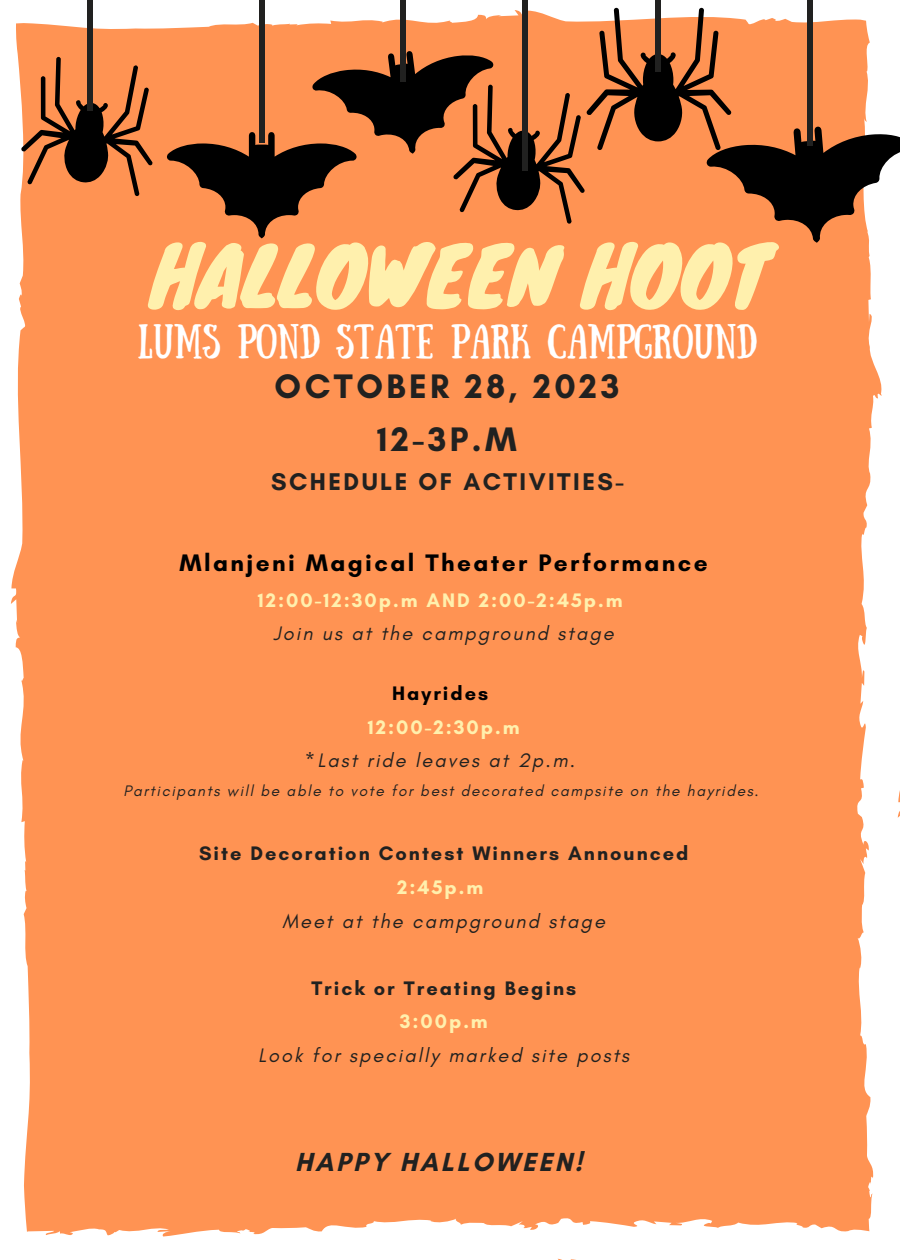
<style>
.page{position:relative;width:900px;height:1260px;background:#ff9353}
.page>*{position:absolute;margin:0;border:0;box-sizing:border-box;transform-origin:0 0}
.t1{font:78.75px "Knewave";color:#fff0ad}
.t2{font:700 34.75px "Glacial Indifference";letter-spacing:.1em;color:#212120}
.t3{font:34.5px "Sunday";color:#fff}
.t4{font:700 26.5px "Glacial Indifference";letter-spacing:.1em;color:#212120}
.t5{font:700 24.75px "Glacial Indifference";letter-spacing:.1em;color:#212120}
.t6{font:700 24.25px "Glacial Indifference";letter-spacing:.1em;color:#000}
.t7{font:italic 20px "Glacial Indifference";letter-spacing:.1em;color:#212120}
.t8{font:700 20px "Glacial Indifference";letter-spacing:.1em;color:#212120}
.t9{font:700 20px "Glacial Indifference";letter-spacing:.1em;color:#fff0ad}
.t10{font:700 20px "Glacial Indifference";letter-spacing:.1em;color:#000}
.t11{font:italic 15.5px "Glacial Indifference";letter-spacing:.1em;color:#212120}
</style>
<div class="page">
<div style="left:0;top:0;width:900px;height:30px;background:#fff"></div>
<svg style="left:0;top:23px;width:30px;height:1194px;fill:#fff"></svg>
<svg style="left:857px;top:251px;width:43px;height:966px;fill:#fff"></svg>
<svg style="left:0;top:1217px;width:900px;height:43px;fill:#fff"></svg>
<svg style="left:17px;top:8px;width:883px;height:243px"></svg>
<div style="left:87px;top:0;width:6px;height:111px;background:#212120"></div>
<div style="left:259px;top:0;width:6px;height:143px;background:#212120"></div>
<div style="left:401px;top:0;width:5px;height:82px;background:#212120"></div>
<div style="left:656px;top:0;width:5px;height:72px;background:#212120"></div>
<div style="left:807px;top:0;width:5px;height:146px;background:#212120"></div>
<div style="left:522px;top:0;width:6px;height:170px;background:#212120"></div>
<p class="t1" style="left:151px;top:212px;width:620px">HALLOWEEN HOOT</p>
<p class="t3" style="left:138px;top:324px;width:620px">LUMS POND STATE PARK CAMPGROUND</p>
<p class="t2" style="left:275px;top:365px;width:346px">OCTOBER 28, 2023</p>
<p class="t2" style="left:377px;top:418px;width:141px">12-3P.M</p>
<p class="t5" style="left:271px;top:467px;width:354px">SCHEDULE OF ACTIVITIES-</p>
<p class="t6" style="left:179px;top:548px;width:530px">Mlanjeni Magical Theater Performance</p>
<p class="t9" style="left:258px;top:588px;width:366px">12:00-12:30p.m AND 2:00-2:45p.m</p>
<p class="t7" style="left:274px;top:621px;width:342px">Join us at the campground stage</p>
<p class="t10" style="left:392px;top:681px;width:97px">Hayrides</p>
<p class="t9" style="left:368px;top:715px;width:153px">12:00-2:30p.m</p>
<p class="t7" style="left:305px;top:748px;width:272px">*Last ride leaves at 2p.m.</p>
<p class="t11" style="left:123px;top:781px;width:637px">Participants will be able to vote for best decorated campsite on the hayrides.</p>
<p class="t8" style="left:199px;top:841px;width:491px">Site Decoration Contest Winners Announced</p>
<p class="t9" style="left:397px;top:875px;width:87px">2:45p.m</p>
<p class="t7" style="left:282px;top:909px;width:324px">Meet at the campground stage</p>
<p class="t8" style="left:311px;top:976px;width:266px">Trick or Treating Begins</p>
<p class="t9" style="left:400px;top:1009px;width:90px">3:00p.m</p>
<p class="t7" style="left:258px;top:1043px;width:373px">Look for specially marked site posts</p>
<p class="t4" style="left:295px;top:1146px;width:289px">HAPPY HALLOWEEN!</p>
</div>
